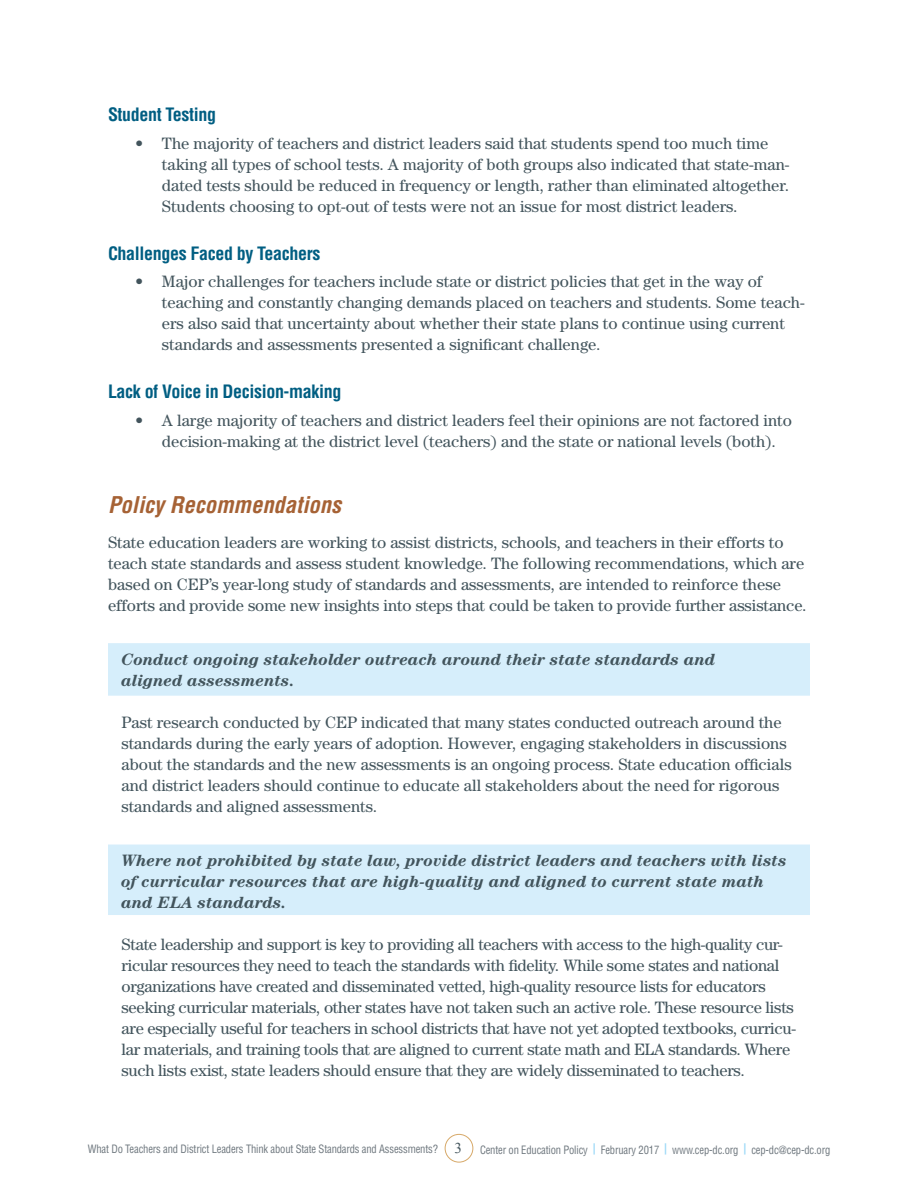
<style>
.page{position:relative;width:918px;height:1188px;background:#fff}
.page>*{position:absolute;margin:0;border:0;box-sizing:border-box;transform-origin:0 0}
.t1{font:italic 700 condensed 22.5px "Helvetica LT Std";color:#a66235}
.t2{font:700 condensed 18px "Helvetica LT Std";letter-spacing:-.02em;color:#005e82}
.t3{font:16.5px/21px "Century";color:#42545c}
.t4{font:italic 700 16.5px/21px "Century";color:#42545c}
.t5{font:condensed 11.25px "Helvetica LT Std";letter-spacing:-.015em;color:#6e777e;scale:.94 1}
.s1{font-family:"Times New Roman";font-stretch:normal;font-size:15px;color:#42545c}
.s2{font-weight:700;font-stretch:normal;color:#9ad8f7}
</style>
<div class="page">
<div style="left:445px;top:1134px;width:28px;height:28px;border:1px solid #d7a969;border-radius:50%"></div>
<div style="left:108px;top:643px;width:702px;height:53px;background:#d6eefb"></div>
<div style="left:108px;top:845px;width:702px;height:70px;background:#d6eefb"></div>
<p class="t2" style="left:108px;top:103px;width:110px">Student Testing</p>
<p class="t3" style="left:162px;top:132px;width:629px;text-indent:-27px">• The majority of teachers and district leaders said that students spend too much time taking all types of school tests. A majority of both groups also indicated that state-man&shy;dated tests should be reduced in frequency or length, rather than eliminated altogether.<br>Students choosing to opt-out of tests were not an issue for most district leaders.</p>
<p class="t2" style="left:108px;top:242px;width:214px">Challenges Faced by Teachers</p>
<p class="t3" style="left:162px;top:271px;width:644px;text-indent:-27px">• Major challenges for teachers include state or district policies that get in the way of teaching and constantly changing demands placed on teachers and students. Some teach&shy;ers also said that uncertainty about whether their state plans to continue using current standards and assessments presented a significant challenge.</p>
<p class="t2" style="left:108px;top:381px;width:235px">Lack of Voice in Decision-making</p>
<p class="t3" style="left:162px;top:410px;width:631px;text-indent:-27px">• A large majority of teachers and district leaders feel their opinions are not factored into decision-making at the district level (teachers) and the state or national levels (both).</p>
<h1 class="t1" style="left:108px;top:491px;width:235px">Policy Recommendations</h1>
<p class="t3" style="left:108px;top:531px;width:700px">State education leaders are working to assist districts, schools, and teachers in their efforts to teach state standards and assess student knowledge. The following recommendations, which are based on CEP’s year-long study of standards and assessments, are intended to reinforce these efforts and provide some new insights into steps that could be taken to provide further assistance.</p>
<p class="t4" style="left:121px;top:649px;width:596px">Conduct ongoing stakeholder outreach around their state standards and aligned assessments.</p>
<p class="t3" style="left:121px;top:711px;width:672px">Past research conducted by CEP indicated that many states conducted outreach around the standards during the early years of adoption. However, engaging stakeholders in discussions about the standards and the new assessments is an ongoing process. State education officials and district leaders should continue to educate all stakeholders about the need for rigorous standards and aligned assessments.</p>
<p class="t4" style="left:121px;top:850px;width:667px">Where not prohibited by state law, provide district leaders and teachers with lists of curricular resources that are high-quality and aligned to current state math and ELA standards.</p>
<p class="t3" style="left:121px;top:933px;width:676px">State leadership and support is key to providing all teachers with access to the high-quality cur&shy;ricular resources they need to teach the standards with fidelity. While some states and national organizations have created and disseminated vetted, high-quality resource lists for educators seeking curricular materials, other states have not taken such an active role. These resource lists are especially useful for teachers in school districts that have not yet adopted textbooks, curricu&shy;lar materials, and training tools that are aligned to current state math and ELA standards. Where such lists exist, state leaders should ensure that they are widely disseminated to teachers.</p>
<p class="t5" style="left:88px;top:1142px;width:792px">What Do Teachers and District Leaders Think about State Standards and Assessments? <span class="s1">3</span> Center on Education Policy <span class="s2">|</span> February 2017 <span class="s2">|</span> www.cep-dc.org <span class="s2">|</span> cep-dc@cep-dc.org</p>
</div>
